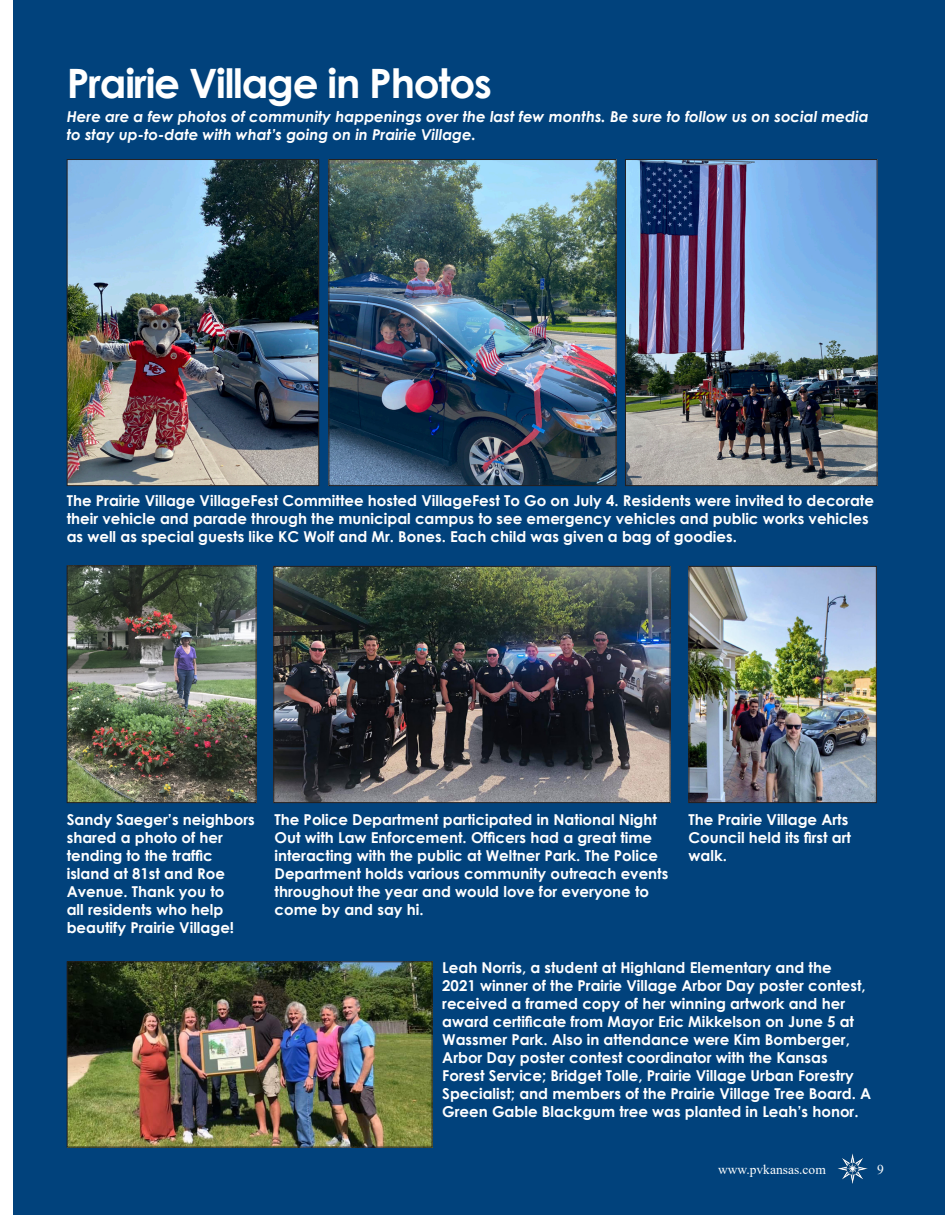
<style>
.page{position:relative;width:945px;height:1215px;background:#fff}
.page>*{position:absolute;margin:0;border:0;box-sizing:border-box;transform-origin:0 0}
.t1{font:700 40.5px "Century Gothic";letter-spacing:-.03em;color:#fff}
.t2{font:700 15px/18px "Century Gothic";color:#fff}
.t3{font:italic 700 15px/18px "Century Gothic";color:#fff}
.t4{font:13.5px "Times New Roman";color:#fff}
</style>
<div class="page">
<div style="left:14px;top:0;width:931px;height:1215px;background:#01427c"></div>
<img style="left:837px;top:1153px;width:31px;height:31px">
<img style="left:69px;top:161px;width:248px;height:323px">
<div style="left:67px;top:159px;width:252px;height:327px;border:1px solid #231f20"></div>
<img style="left:69px;top:963px;width:361px;height:183px">
<div style="left:67px;top:961px;width:365px;height:187px;border:1px solid #231f20"></div>
<img style="left:627px;top:161px;width:249px;height:323px">
<div style="left:625px;top:159px;width:253px;height:327px;border:1px solid #231f20"></div>
<img style="left:330px;top:161px;width:285px;height:323px">
<div style="left:328px;top:159px;width:289px;height:327px;border:1px solid #231f20"></div>
<img style="left:275px;top:568px;width:393px;height:233px">
<div style="left:273px;top:566px;width:397px;height:237px;border:1px solid #231f20"></div>
<img style="left:69px;top:567px;width:185px;height:234px">
<div style="left:67px;top:565px;width:189px;height:238px;border:1px solid #231f20"></div>
<img style="left:690px;top:568px;width:185px;height:233px">
<div style="left:688px;top:566px;width:189px;height:237px;border:1px solid #231f20"></div>
<p class="t1" style="left:67px;top:52px;width:427px">Prairie Village in Photos</p>
<p class="t3" style="left:67px;top:107px;width:803px">Here are a few photos of community happenings over the last few months. Be sure to follow us on social media to stay up-to-date with what’s going on in Prairie Village.</p>
<p class="t2" style="left:67px;top:491px;width:809px">The Prairie Village VillageFest Committee hosted VillageFest To Go on July 4. Residents were invited to decorate their vehicle and parade through the municipal campus to see emergency vehicles and public works vehicles as well as special guests like KC Wolf and Mr. Bones. Each child was given a bag of goodies.</p>
<p class="t2" style="left:67px;top:810px;width:190px">Sandy Saeger’s neighbors shared a photo of her tending to the traffic island at 81st and Roe<br>Avenue. Thank you to<br>all residents who help beautify Prairie Village!</p>
<p class="t2" style="left:274px;top:810px;width:395px">The Police Department participated in National Night Out with Law Enforcement. Officers had a great time interacting with the public at Weltner Park. The Police Department holds various community outreach events throughout the year and would love for everyone to come by and say hi.</p>
<p class="t2" style="left:688px;top:810px;width:164px">The Prairie Village Arts<br>Council held its first art walk.</p>
<p class="t2" style="left:442px;top:958px;width:430px">Leah Norris, a student at Highland Elementary and the<br>2021 winner of the Prairie Village Arbor Day poster contest, received a framed copy of her winning artwork and her award certificate from Mayor Eric Mikkelson on June 5 at Wassmer Park. Also in attendance were Kim Bomberger, Arbor Day poster contest coordinator with the Kansas Forest Service; Bridget Tolle, Prairie Village Urban Forestry Specialist; and members of the Prairie Village Tree Board. A Green Gable Blackgum tree was planted in Leah’s honor.</p>
<p class="t4" style="left:718px;top:1160px;width:109px">www.pvkansas.com</p>
<p class="t4" style="left:877px;top:1160px;width:8px">9</p>
</div>
